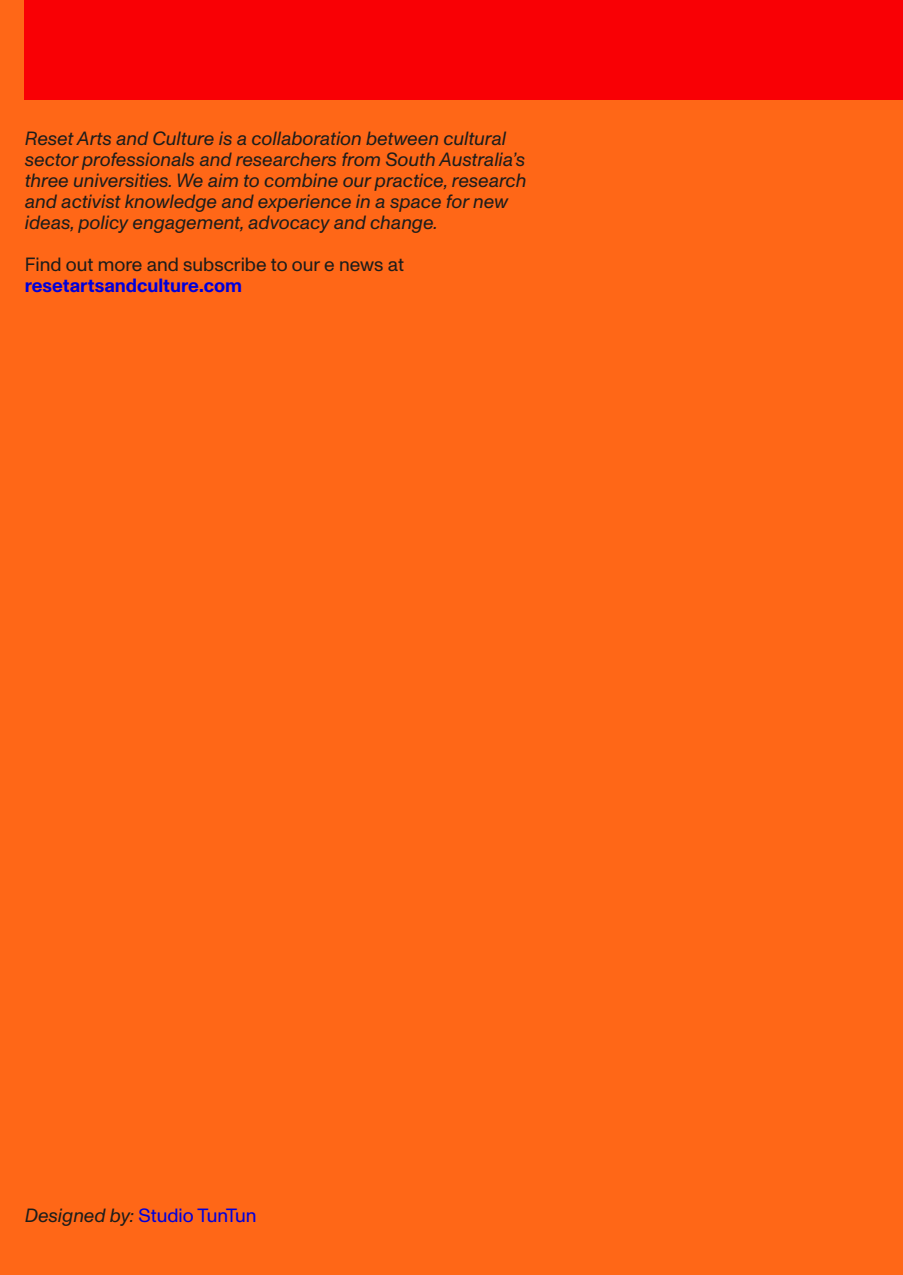
<style>
.page{position:relative;width:903px;height:1275px;background:#ff6717}
.page>*{position:absolute;margin:0;border:0;box-sizing:border-box;transform-origin:0 0}
.t1{font:italic 19.25px/21px "ABC Monument Grotesk";color:#1d1d1b}
.t2{font:19.25px "ABC Monument Grotesk";color:#1d1d1b}
.t3{font:700 19.25px "ABC Monument Grotesk";color:#0000db}
.t4{font:19.25px "ABC Monument Grotesk";color:#0000db}
.s1{font-style:italic;color:#1d1d1b}
</style>
<div class="page">
<div style="left:25px;top:0;width:878px;height:99px;background:#f90005"></div>
<p class="t1" style="left:25px;top:128px;width:503px">Reset Arts and Culture is a collaboration between cultural sector professionals and researchers from South Australia’s three universities. We aim to combine our practice, research and activist knowledge and experience in a space for new ideas, policy engagement, advocacy and change.</p>
<p class="t2" style="left:25px;top:253px;width:381px">Find out more and subscribe to our e news at</p>
<p class="t3" style="left:25px;top:274px;width:219px">resetartsandculture.com</p>
<p class="t4" style="left:25px;top:1204px;width:233px"><span class="s1">Designed by:</span> Studio TunTun</p>
</div>
